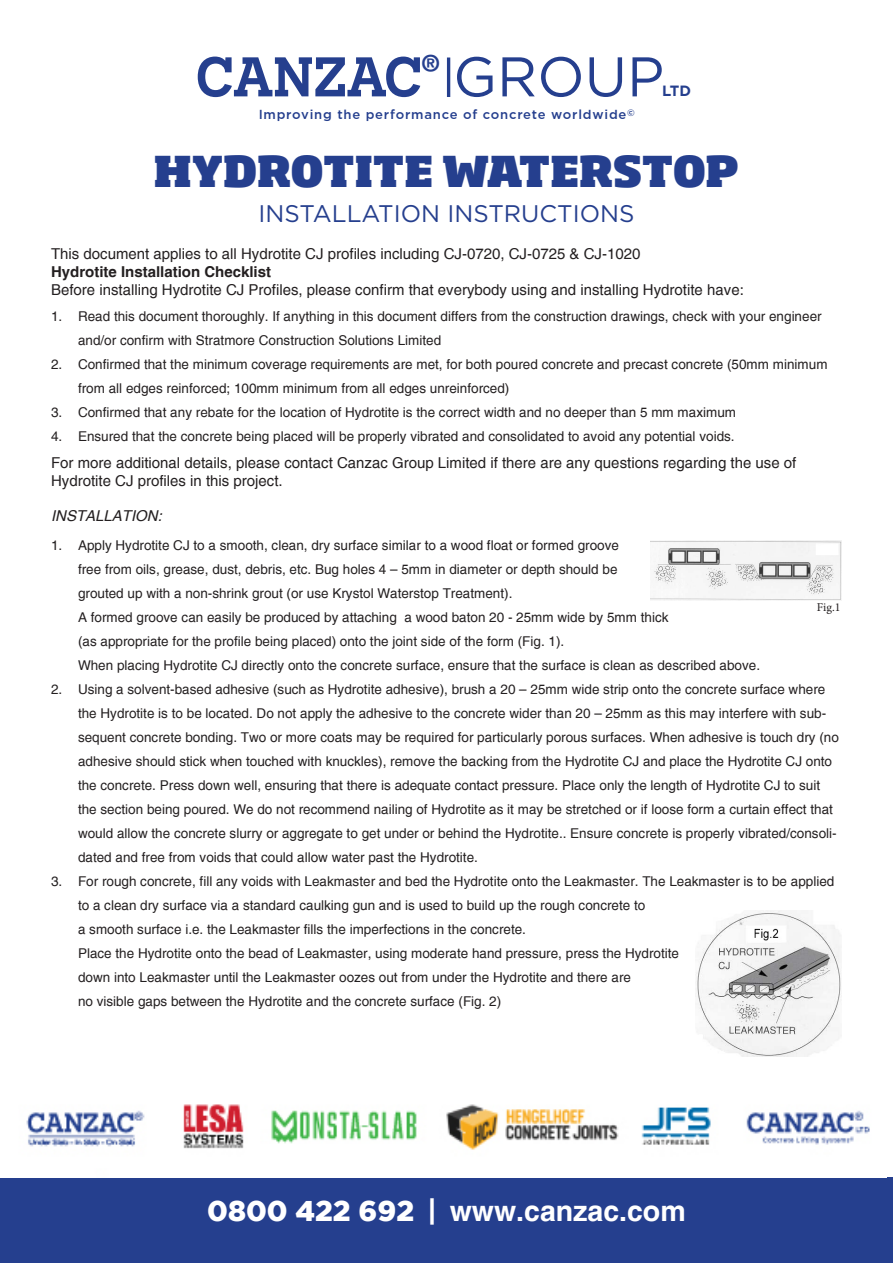
<style>
.page{position:relative;width:893px;height:1263px;background:#fff}
.page>*{position:absolute;margin:0;border:0;box-sizing:border-box;transform-origin:0 0}
.t1{font:600 55.8px "Novecentoslab";color:#253f8e}
.t2{font:55.8px "Gotham Pro";color:#253f8e}
.Soho_Main_Title{font:800 42px "Soho Pro";letter-spacing:-.01em;color:#253f8e}
.t3{font:700 28.5px "Helvetica";color:#fff}
.t4{font:24px "Gotham Pro";color:#253f8e}
.t5{font:700 22.35px "Helvetica";color:#253f8e}
.t6{font:15px/18px "Helvetica";color:#231f20}
.t7{font:italic 15px "Helvetica";color:#231f20}
.t8{font:700 14.85px "Gotham Pro";color:#253f8e}
.t9{font:13.5px/24px "Helvetica";color:#231f20}
.t10{font:500 13.05px "Gotham Pro";letter-spacing:.06em;color:#253f8e}
.t11{font:12px "Minion Pro";color:#231f20}
.s1{font-weight:700}
.s2{font-family:"Gotham";font-weight:900}
.s3{font-family:"Gotham"}
</style>
<div class="page">
<div style="left:0;top:1178px;width:893px;height:85px;background:#253f8e"></div>
<hr style="left:447px;top:58px;width:3px;height:39px;background:#253f8e">
<img style="left:26px;top:1104px;width:844px;height:46px">
<img style="left:651px;top:540px;width:191px;height:60px">
<img style="left:695px;top:910px;width:147px;height:147px">
<p class="t1" style="left:196px;top:43px;width:228px">CANZAC</p>
<p class="t5" style="left:422px;top:50px;width:18px">®</p>
<p class="t2" style="left:453px;top:46px;width:213px">GROUP</p>
<p class="t8" style="left:662px;top:83px;width:30px">LTD</p>
<p class="t10" style="left:259px;top:107px;width:378px">Improving the performance of concrete worldwide<sup>©</sup></p>
<p class="Soho_Main_Title" style="left:154px;top:141px;width:587px">HYDROTITE WATERSTOP</p>
<p class="t4" style="left:258px;top:200px;width:377px">INSTALLATION INSTRUCTIONS</p>
<p class="t6" style="left:51px;top:245px;width:694px">This document applies to all Hydrotite CJ profiles including CJ-0720, CJ-0725 &amp; CJ-1020<br><span class="s1">Hydrotite Installation Checklist<br></span>Before installing Hydrotite CJ Profiles, please confirm that everybody using and installing Hydrotite have:</p>
<p class="t9" style="left:78px;top:304px;width:745px;text-indent:-27px">1. Read this document thoroughly. If anything in this document differs from the construction drawings, check with your engineer and/or confirm with Stratmore Construction Solutions Limited</p>
<p class="t9" style="left:78px;top:352px;width:751px;text-indent:-27px">2. Confirmed that the minimum coverage requirements are met, for both poured concrete and precast concrete (50mm minimum from all edges reinforced; 100mm minimum from all edges unreinforced)</p>
<p class="t9" style="left:51px;top:400px;width:687px">3. Confirmed that any rebate for the location of Hydrotite is the correct width and no deeper than 5 mm maximum</p>
<p class="t9" style="left:51px;top:424px;width:685px">4. Ensured that the concrete being placed will be properly vibrated and consolidated to avoid any potential voids.</p>
<p class="t6" style="left:51px;top:454px;width:747px">For more additional details, please contact Canzac Group Limited if there are any questions regarding the use of<br>Hydrotite CJ profiles in this project.</p>
<p class="t7" style="left:51px;top:507px;width:112px">INSTALLATION:</p>
<p class="t9" style="left:78px;top:533px;width:684px;text-indent:-27px">1. Apply Hydrotite CJ to a smooth, clean, dry surface similar to a wood float or formed groove<br>free from oils, grease, dust, debris, etc. Bug holes 4 – 5mm in diameter or depth should be<br>grouted up with a non-shrink grout (or use Krystol Waterstop Treatment).<br>A formed groove can easily be produced by attaching a wood baton 20 - 25mm wide by 5mm thick<br>(as appropriate for the profile being placed) onto the joint side of the form (Fig. 1).<br>When placing Hydrotite CJ directly onto the concrete surface, ensure that the surface is clean as described above.</p>
<p class="t9" style="left:78px;top:677px;width:762px;text-indent:-27px">2. Using a solvent-based adhesive (such as Hydrotite adhesive), brush a 20 – 25mm wide strip onto the concrete surface where the Hydrotite is to be located. Do not apply the adhesive to the concrete wider than 20 – 25mm as this may interfere with sub&shy;sequent concrete bonding. Two or more coats may be required for particularly porous surfaces. When adhesive is touch dry (no adhesive should stick when touched with knuckles), remove the backing from the Hydrotite CJ and place the Hydrotite CJ onto the concrete. Press down well, ensuring that there is adequate contact pressure. Place only the length of Hydrotite CJ to suit the section being poured. We do not recommend nailing of Hydrotite as it may be stretched or if loose form a curtain effect that would allow the concrete slurry or aggregate to get under or behind the Hydrotite.. Ensure concrete is properly vibrated/consoli&shy;dated and free from voids that could allow water past the Hydrotite.</p>
<p class="t9" style="left:78px;top:869px;width:758px;text-indent:-27px">3. For rough concrete, fill any voids with Leakmaster and bed the Hydrotite onto the Leakmaster. The Leakmaster is to be applied to a clean dry surface via a standard caulking gun and is used to build up the rough concrete to<br>a smooth surface i.e. the Leakmaster fills the imperfections in the concrete.<br>Place the Hydrotite onto the bead of Leakmaster, using moderate hand pressure, press the Hydrotite<br>down into Leakmaster until the Leakmaster oozes out from under the Hydrotite and there are<br>no visible gaps between the Hydrotite and the concrete surface (Fig. 2)</p>
<p class="t11" style="left:817px;top:599px;width:25px">Fig.1</p>
<p class="t3" style="left:207px;top:1193px;width:480px"><span class="s2">0800 422 692</span> <span class="s3">|</span> www.canzac.com</p>
</div>
